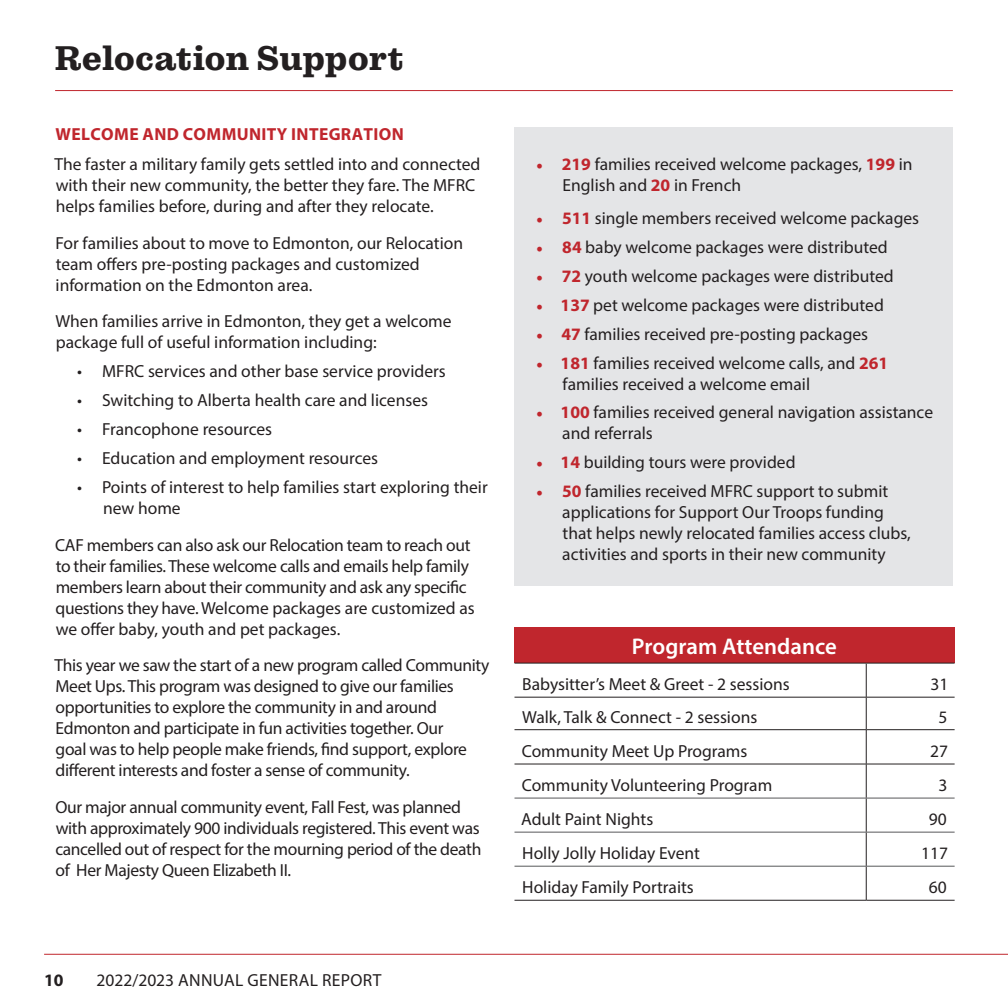
<style>
.page{position:relative;width:1008px;height:1008px;background:#fff}
.page>*{position:absolute;margin:0;border:0;box-sizing:border-box;transform-origin:0 0}
.t1{font:700 35px "Pulpo";letter-spacing:-.01em;color:#231f20}
.t2{font:600 22.75px "Myriad Pro";color:#fff}
.t3{font:17.5px/21px "Myriad Pro";color:#231f20}
.t4{font:17.5px/21px "Myriad Pro";letter-spacing:-.02em;color:#231f20}
.t5{font:17.5px "Myriad Pro";letter-spacing:.02em;color:#231f20}
.t6{font:700 17.5px "Myriad Pro";color:#231f20}
.s1{font-weight:700;color:#c0262d}
.s2{font-family:"Minion Pro";font-weight:700;color:#c0262d}
</style>
<div class="page">
<div style="left:514px;top:127px;width:439px;height:458px;background:#e4e5e7"></div>
<div style="left:514px;top:627px;width:441px;height:36px;background:#c0262d"></div>
<svg style="left:514px;top:730px;width:441px;height:170px"></svg>
<hr style="left:514px;top:663px;width:352px;height:1px;background:#231f20">
<hr style="left:866px;top:663px;width:89px;height:1px;background:#231f20">
<hr style="left:866px;top:664px;width:1px;height:33px;background:#231f20">
<hr style="left:514px;top:697px;width:352px;height:1px;background:#231f20">
<hr style="left:866px;top:697px;width:89px;height:1px;background:#231f20">
<hr style="left:866px;top:697px;width:1px;height:32px;background:#231f20">
<hr style="left:514px;top:729px;width:352px;height:1px;background:#231f20">
<hr style="left:866px;top:729px;width:89px;height:1px;background:#231f20">
<hr style="left:866px;top:730px;width:1px;height:34px;background:#231f20">
<hr style="left:514px;top:764px;width:352px;height:1px;background:#231f20">
<hr style="left:866px;top:764px;width:89px;height:1px;background:#231f20">
<hr style="left:866px;top:764px;width:1px;height:34px;background:#231f20">
<hr style="left:866px;top:798px;width:1px;height:34px;background:#231f20">
<hr style="left:866px;top:832px;width:1px;height:34px;background:#231f20">
<hr style="left:866px;top:866px;width:1px;height:34px;background:#231f20">
<hr style="left:514px;top:900px;width:352px;height:1px;background:#231f20">
<hr style="left:866px;top:900px;width:89px;height:1px;background:#231f20">
<hr style="left:514px;top:798px;width:352px;height:1px;background:#57585a">
<hr style="left:866px;top:798px;width:89px;height:1px;background:#57585a">
<hr style="left:514px;top:832px;width:352px;height:1px;background:#57585a">
<hr style="left:866px;top:832px;width:89px;height:1px;background:#57585a">
<hr style="left:514px;top:866px;width:352px;height:1px;background:#57585a">
<hr style="left:866px;top:866px;width:89px;height:1px;background:#57585a">
<hr style="left:44px;top:954px;width:964px;height:1px;background:#c0262d">
<hr style="left:55px;top:90px;width:898px;height:1px;background:#c0262d">
<p class="t1" style="left:55px;top:38px;width:351px">Relocation Support</p>
<p class="t3" style="left:54px;top:119px;width:427px;line-height:29.8px"><span class="s1">WELCOME AND COMMUNITY INTEGRATION<br></span>The faster a military family gets settled into and connected</p>
<p class="t3" style="left:56px;top:174px;width:421px">with their new community, the better they fare. The MFRC helps families before, during and after they relocate.</p>
<p class="t3" style="left:56px;top:232px;width:409px">For families about to move to Edmonton, our Relocation team offers pre-posting packages and customized information on the Edmonton area.</p>
<p class="t3" style="left:55px;top:311px;width:398px">When families arrive in Edmonton, they get a welcome package full of useful information including:</p>
<p class="t3" style="left:77px;top:361px;width:370px">• MFRC services and other base service providers</p>
<p class="t3" style="left:77px;top:390px;width:352px">• Switching to Alberta health care and licenses</p>
<p class="t3" style="left:77px;top:418px;width:197px">• Francophone resources</p>
<p class="t3" style="left:77px;top:447px;width:302px">• Education and employment resources</p>
<p class="t3" style="left:103px;top:476px;width:386px;text-indent:-26px">• Points of interest to help families start exploring their new home</p>
<p class="t4" style="left:55px;top:534px;width:421px">CAF members can also ask our Relocation team to reach out to their families. These welcome calls and emails help family members learn about their community and ask any specific questions they have. Welcome packages are customized as we offer baby, youth and pet packages.</p>
<p class="t4" style="left:54px;top:655px;width:436px">This year we saw the start of a new program called Community Meet Ups. This program was designed to give our families opportunities to explore the community in and around Edmonton and participate in fun activities together. Our<br>goal was to help people make friends, find support, explore different interests and foster a sense of community.</p>
<p class="t4" style="left:55px;top:796px;width:428px">Our major annual community event, Fall Fest, was planned with approximately 900 individuals registered. This event was cancelled out of respect for the mourning period of the death of Her Majesty Queen Elizabeth II.</p>
<p class="t6" style="left:44px;top:969px;width:21px">10</p>
<p class="t5" style="left:96px;top:969px;width:287px">2022/2023 ANNUAL GENERAL REPORT</p>
<p class="t3" style="left:563px;top:153px;width:352px;text-indent:-26px"><span class="s2">•</span> <span class="s1">219</span> families received welcome packages, <span class="s1">199</span> in<br>English and <span class="s1">20</span> in French</p>
<p class="t3" style="left:536px;top:208px;width:384px"><span class="s2">•</span> <span class="s1">511</span> single members received welcome packages</p>
<p class="t3" style="left:536px;top:236px;width:353px"><span class="s2">•</span> <span class="s1">84</span> baby welcome packages were distributed</p>
<p class="t3" style="left:536px;top:265px;width:359px"><span class="s2">•</span> <span class="s1">72</span> youth welcome packages were distributed</p>
<p class="t3" style="left:536px;top:294px;width:349px"><span class="s2">•</span> <span class="s1">137</span> pet welcome packages were distributed</p>
<p class="t3" style="left:536px;top:323px;width:333px"><span class="s2">•</span> <span class="s1">47</span> families received pre-posting packages</p>
<p class="t3" style="left:563px;top:352px;width:327px;text-indent:-26px"><span class="s2">•</span> <span class="s1">181</span> families received welcome calls, and <span class="s1">261 </span>families received a welcome email</p>
<p class="t3" style="left:562px;top:402px;width:372px;text-indent:-26px"><span class="s2">•</span> <span class="s1">100</span> families received general navigation assistance and referrals</p>
<p class="t3" style="left:536px;top:452px;width:261px"><span class="s2">•</span> <span class="s1">14</span> building tours were provided</p>
<p class="t3" style="left:562px;top:481px;width:350px;text-indent:-26px"><span class="s2">•</span> <span class="s1">50</span> families received MFRC support to submit applications for Support Our Troops funding that helps newly relocated families access clubs, activities and sports in their new community</p>
<p class="t2" style="left:632px;top:632px;width:207px">Program Attendance</p>
<p class="t3" style="left:522px;top:674px;width:269px">Babysitter’s Meet &amp; Greet - 2 sessions</p>
<p class="t3" style="left:931px;top:674px;width:19px">31</p>
<p class="t3" style="left:522px;top:706px;width:237px">Walk, Talk &amp; Connect - 2 sessions</p>
<p class="t3" style="left:939px;top:706px;width:10px">5</p>
<p class="t3" style="left:522px;top:740px;width:227px">Community Meet Up Programs</p>
<p class="t3" style="left:930px;top:740px;width:19px">27</p>
<p class="t3" style="left:522px;top:774px;width:252px">Community Volunteering Program</p>
<p class="t3" style="left:938px;top:774px;width:10px">3</p>
<p class="t3" style="left:521px;top:808px;width:134px">Adult Paint Nights</p>
<p class="t3" style="left:929px;top:808px;width:19px">90</p>
<p class="t3" style="left:522px;top:843px;width:179px">Holly Jolly Holiday Event</p>
<p class="t3" style="left:921px;top:843px;width:28px">117</p>
<p class="t3" style="left:522px;top:877px;width:173px">Holiday Family Portraits</p>
<p class="t3" style="left:929px;top:877px;width:19px">60</p>
</div>
